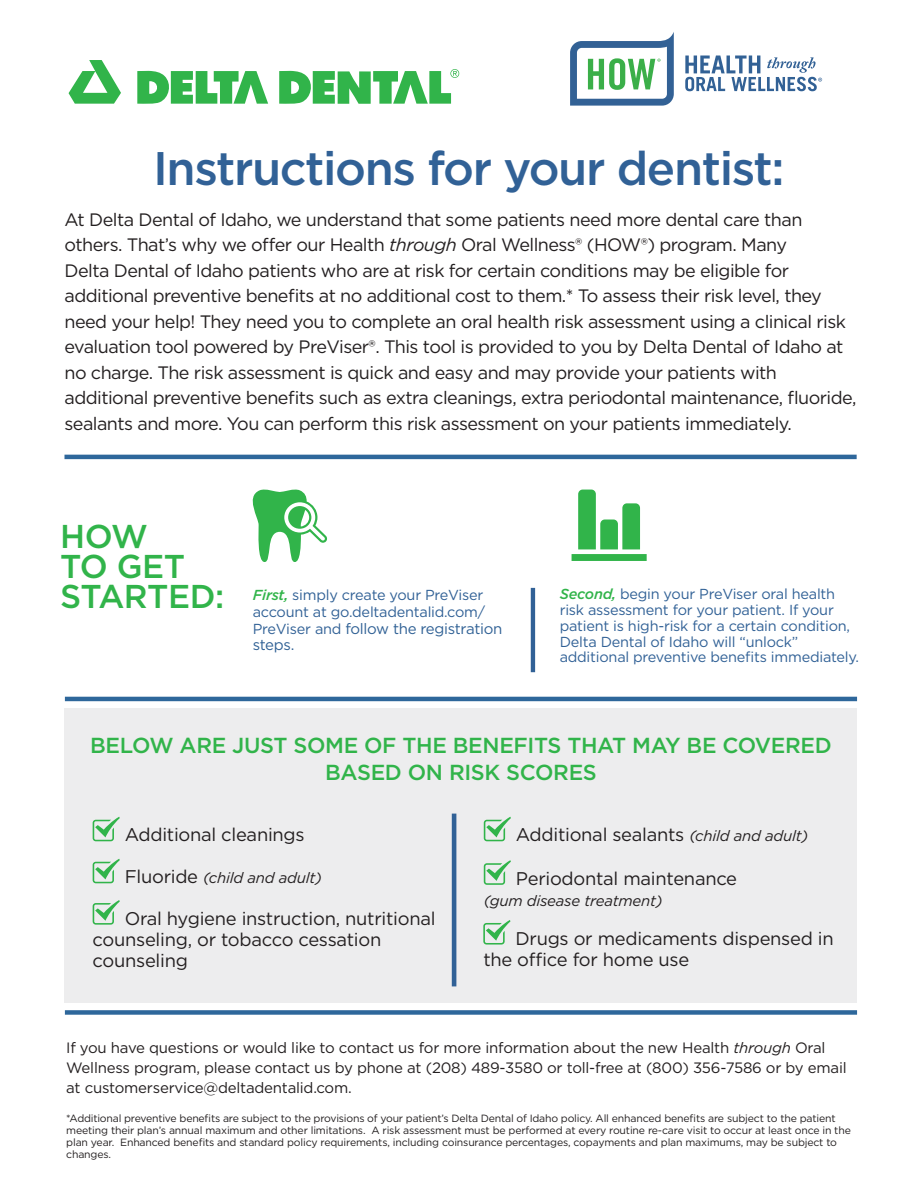
<style>
.page{position:relative;width:918px;height:1188px;background:#fff}
.page>*{position:absolute;margin:0;border:0;box-sizing:border-box;transform-origin:0 0}
.t1{font:500 47.1px "Gotham";letter-spacing:-.03em;color:#316196}
.t2{font:500 33px/30px "Gotham";letter-spacing:-.015em;color:#31b44a}
.t3{font:500 21.75px/27px "Gotham";letter-spacing:-.015em;color:#31b44a;text-align:center}
.t4{font:18.3px/21px "Gotham";letter-spacing:-.015em;color:#231f20}
.t5{font:18px/25.5px "Gotham";letter-spacing:-.03em;color:#231f20}
.t6{font:15px/19.8px "Gotham";letter-spacing:-.015em;color:#231f20}
.t7{font:italic 15px "Gotham";letter-spacing:-.015em;color:#231f20}
.t8{font:15px/16.6px "Gotham";letter-spacing:-.02em;color:#306195}
.t9{font:14.55px/15.8px "Gotham";letter-spacing:-.015em;color:#316196}
.t10{font:10.5px/12px "Gotham";letter-spacing:-.015em;color:#231f20}
.s1{font-style:italic}
.s2{font-weight:500;font-style:italic;color:#31b44a}
.s3{font-size:14.55px;color:#316196}
.s4{font-style:normal;font-size:18.3px}
.s5{font-style:italic;font-size:15px}
</style>
<div class="page">
<svg style="left:252px;top:489px;width:75px;height:73px"></svg>
<svg style="left:572px;top:490px;width:75px;height:71px"></svg>
<hr style="left:531px;top:588px;width:4px;height:84px;background:#316196">
<hr style="left:64px;top:455px;width:793px;height:4px;background:#2e679b">
<svg style="left:69px;top:60px;width:52px;height:44px"></svg>
<svg style="left:137px;top:71px;width:131px;height:33px"></svg>
<svg style="left:279px;top:69px;width:180px;height:35px"></svg>
<svg style="left:570px;top:32px;width:104px;height:74px"></svg>
<svg style="left:685px;top:56px;width:137px;height:35px"></svg>
<div style="left:65px;top:709px;width:792px;height:294px;background:#ededee"></div>
<hr style="left:65px;top:697px;width:792px;height:4px;background:#2e679b">
<hr style="left:452px;top:814px;width:4px;height:172px;background:#316196">
<div style="left:65px;top:1010px;width:792px;height:5px;background:#2e679b"></div>
<svg style="left:93px;top:900px;width:27px;height:25px"></svg>
<svg style="left:93px;top:817px;width:27px;height:24px"></svg>
<svg style="left:93px;top:859px;width:27px;height:24px"></svg>
<svg style="left:484px;top:817px;width:27px;height:24px"></svg>
<svg style="left:484px;top:860px;width:27px;height:25px"></svg>
<svg style="left:483px;top:920px;width:28px;height:25px"></svg>
<h1 class="t1" style="left:153px;top:138px;width:633px">Instructions for your dentist:</h1>
<p class="t5" style="left:64px;top:206px;width:794px">At Delta Dental of Idaho, we understand that some patients need more dental care than others. That’s why we offer our Health <span class="s1">through</span> Oral Wellness® (HOW®) program. Many<br>Delta Dental of Idaho patients who are at risk for certain conditions may be eligible for additional preventive benefits at no additional cost to them.* To assess their risk level, they need your help! They need you to complete an oral health risk assessment using a clinical risk evaluation tool powered by PreViser®. This tool is provided to you by Delta Dental of Idaho at no charge. The risk assessment is quick and easy and may provide your patients with additional preventive benefits such as extra cleanings, extra periodontal maintenance, fluoride, sealants and more. You can perform this risk assessment on your patients immediately.</p>
<h2 class="t2" style="left:60px;top:521px;width:165px">HOW<br>TO GET<br>STARTED:</h2>
<p class="t9" style="left:253px;top:586px;width:234px;line-height:16.6px"><span class="s2">First,</span> simply create your PreViser account at go.deltadentalid.com/</p>
<p class="t8" style="left:253px;top:620px;width:251px"><span class="s3">PreViser and</span> follow the registration steps.</p>
<p class="t9" style="left:560px;top:586px;width:301px"><span class="s2">Second,</span> begin your PreViser oral health risk assessment for your patient. If your patient is high-risk for a certain condition, Delta Dental of Idaho will “unlock” additional preventive benefits immediately.</p>
<p class="t3" style="left:90px;top:731px;width:743px">BELOW ARE JUST SOME OF THE BENEFITS THAT MAY BE COVERED<br>BASED ON RISK SCORES</p>
<p class="t4" style="left:125px;top:824px;width:181px">Additional cleanings</p>
<p class="t7" style="left:125px;top:868px;width:199px"><span class="s4">Fluoride</span> (child and adult)</p>
<p class="t4" style="left:93px;top:907px;width:344px;text-indent:32px">Oral hygiene instruction, nutritional counseling, or tobacco cessation counseling</p>
<p class="t4" style="left:516px;top:824px;width:294px">Additional sealants <span class="s5">(child and adult)</span></p>
<p class="t4" style="left:516px;top:867px;width:223px">Periodontal maintenance</p>
<p class="t7" style="left:484px;top:891px;width:180px">(gum disease treatment)</p>
<p class="t4" style="left:483px;top:927px;width:352px;text-indent:32px">Drugs or medicaments dispensed in the office for home use</p>
<p class="t6" style="left:66px;top:1038px;width:782px">If you have questions or would like to contact us for more information about the new Health <span class="s1">through</span> Oral<br>Wellness program, please contact us by phone at (208) 489-3580 or toll-free at (800) 356-7586 or by email at customerservice@deltadentalid.com.</p>
<p class="t10" style="left:66px;top:1112px;width:786px">*Additional preventive benefits are subject to the provisions of your patient’s Delta Dental of Idaho policy. All enhanced benefits are subject to the patient meeting their plan’s annual maximum and other limitations. A risk assessment must be performed at every routine re-care visit to occur at least once in the plan year. Enhanced benefits and standard policy requirements, including coinsurance percentages, copayments and plan maximums, may be subject to changes.</p>
</div>
